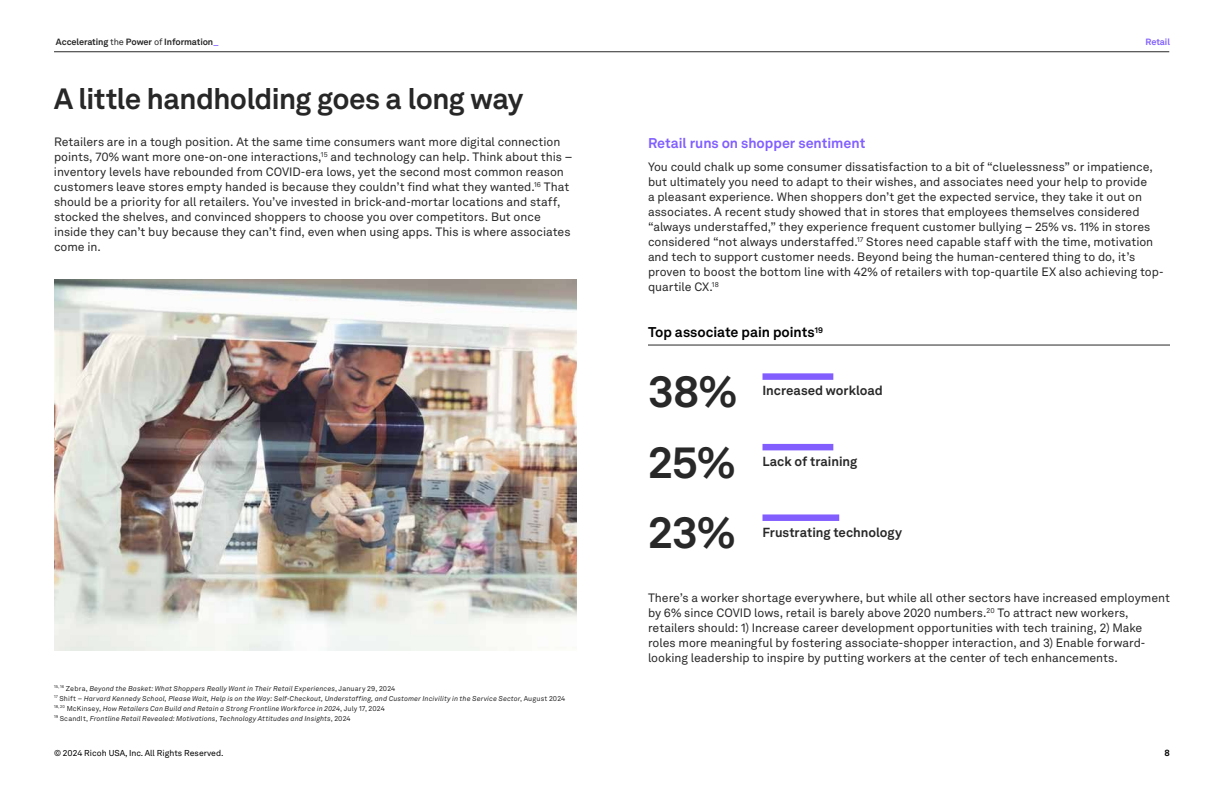
<style>
.page{position:relative;width:1224px;height:792px;background:#fff}
.page>*{position:absolute;margin:0;border:0;box-sizing:border-box;transform-origin:0 0}
.t1{font:700 44px/70.6px "Akkurat LL";color:#282828;text-align:justify}
.t2{font:700 29px "Akkurat LL";letter-spacing:-.02em;color:#272727}
.t3{font:700 14px "Akkurat LL";color:#815fff}
.t4{font:700 14px "Akkurat LL";letter-spacing:-.005em;color:#000}
.t5{font:700 13px "Akkurat LL";color:#282828}
.t6{font:12px/15px "Akkurat LL";letter-spacing:-.005em;color:#282828}
.t7{font:700 9px "Akkurat LL";letter-spacing:-.01em;color:#282828}
.t8{font:700 9px "Akkurat LL";letter-spacing:-.01em;color:#815fff}
.t9{font:700 9px "Akkurat LL";color:#000}
.t10{font:8.5px "Akkurat LL";color:#000}
.t11{font:italic 7px/10px "Akkurat LL";letter-spacing:.02em;color:#282828}
.s1{font-weight:400}
.s2{color:#815fff}
.s3{font-style:normal}
</style>
<div class="page">
<hr style="left:54px;top:52px;width:1115px;height:1px;background:#282828">
<hr style="left:648px;top:345px;width:522px;height:1px;background:#282828">
<div style="left:762px;top:373px;width:71px;height:7px;background:#825eff"></div>
<div style="left:762px;top:444px;width:71px;height:6px;background:#825eff"></div>
<div style="left:762px;top:514px;width:77px;height:7px;background:#825eff"></div>
<img style="left:55px;top:279px;width:522px;height:372px">
<p class="t7" style="left:56px;top:34px;width:164px">Accelerating <span class="s1">the</span> Power <span class="s1">of</span> Information<span class="s2">_</span></p>
<p class="t8" style="left:1146px;top:35px;width:26px">Retail</p>
<h2 class="t2" style="left:54px;top:76px;width:471px">A little handholding goes a long way</h2>
<p class="t6" style="left:54px;top:134px;width:520px">Retailers are in a tough position. At the same time consumers want more digital connection points, 70% want more one-on-one interactions,<sup>15</sup> and technology can help. Think about this – inventory levels have rebounded from COVID-era lows, yet the second most common reason customers leave stores empty handed is because they couldn’t find what they wanted.<sup>16</sup> That should be a priority for all retailers. You’ve invested in brick-and-mortar locations and staff, stocked the shelves, and convinced shoppers to choose you over competitors. But once inside they can’t buy because they can’t find, even when using apps. This is where associates come in.</p>
<p class="t11" style="left:54px;top:683px;width:513px"><sup>15,</sup> <sup>16</sup> <span class="s3">Zebra,</span> Beyond the Basket: What Shoppers Really Want in Their Retail Experiences<span class="s3">, January 29, 2024<br></span><sup>17</sup> <span class="s3">Shift –</span> Harvard Kennedy School, Please Wait, Help is on the Way: Self-Checkout, Understaffing, and Customer Incivility in the Service Sector<span class="s3">, August 2024<br></span><sup>18,</sup> <sup>20</sup> <span class="s3">McKinsey,</span> How Retailers Can Build and Retain a Strong Frontline Workforce in 2024<span class="s3">, July 17, 2024<br></span><sup>19</sup> <span class="s3">ScandIt,</span> Frontline Retail Revealed: Motivations, Technology Attitudes and Insights<span class="s3">, 2024</span></p>
<p class="t3" style="left:648px;top:133px;width:219px">Retail runs on shopper sentiment</p>
<p class="t6" style="left:648px;top:159px;width:517px">You could chalk up some consumer dissatisfaction to a bit of “cluelessness” or impatience, but ultimately you need to adapt to their wishes, and associates need your help to provide<br>a pleasant experience. When shoppers don’t get the expected service, they take it out on associates. A recent study showed that in stores that employees themselves considered “always understaffed,” they experience frequent customer bullying – 25% vs. 11% in stores considered “not always understaffed.<sup>17</sup> Stores need capable staff with the time, motivation and tech to support customer needs. Beyond being the human-centered thing to do, it’s proven to boost the bottom line with 42% of retailers with top-quartile EX also achieving top&shy;quartile CX.<sup>18</sup></p>
<p class="t4" style="left:648px;top:322px;width:177px">Top associate pain points<sup>19</sup></p>
<h1 class="t1" style="left:648px;top:354px;width:91px">38% 25% 23%</h1>
<p class="t5" style="left:762px;top:381px;width:122px">Increased workload</p>
<p class="t5" style="left:762px;top:451px;width:96px">Lack of training</p>
<p class="t5" style="left:762px;top:522px;width:141px">Frustrating technology</p>
<p class="t6" style="left:648px;top:590px;width:524px">There’s a worker shortage everywhere, but while all other sectors have increased employment by 6% since COVID lows, retail is barely above 2020 numbers.<sup>20</sup> To attract new workers, retailers should: 1) Increase career development opportunities with tech training, 2) Make roles more meaningful by fostering associate-shopper interaction, and 3) Enable forward&shy;looking leadership to inspire by putting workers at the center of tech enhancements.</p>
<p class="t10" style="left:54px;top:747px;width:171px">© 2024 Ricoh USA, Inc. All Rights Reserved.</p>
<p class="t9" style="left:1165px;top:746px;width:7px">8</p>
</div>
